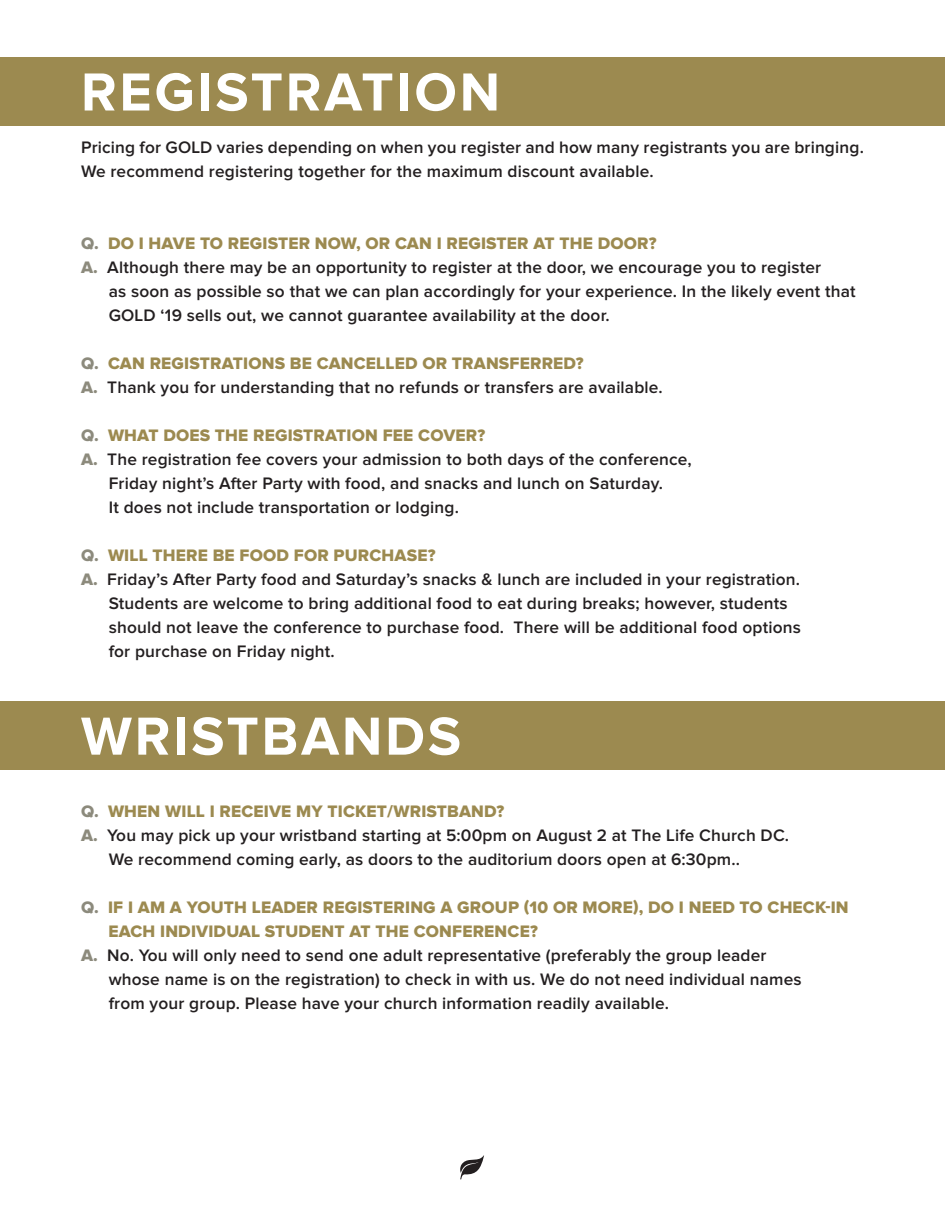
<style>
.page{position:relative;width:945px;height:1215px;background:#fff}
.page>*{position:absolute;margin:0;border:0;box-sizing:border-box;transform-origin:0 0}
.t1{font:700 55.5px "Proxima Nova";letter-spacing:.05em;color:#fff}
.t2{font:600 17.25px/24px "Proxima Nova";letter-spacing:.01em;color:#231f20}
.t3{font:17.25px/24px "Proxima Nova Extrabld";letter-spacing:.01em;color:#9c8a50}
.s1{color:#8c8a7c}
.s2{font-family:"Proxima Nova Extrabld";font-weight:400;color:#8c8a7c}
</style>
<div class="page">
<div style="left:0;top:701px;width:945px;height:69px;background:#9c8a50"></div>
<div style="left:0;top:57px;width:945px;height:69px;background:#9c8a50"></div>
<svg style="left:460px;top:1155px;width:24px;height:24px"></svg>
<p class="t1" style="left:81px;top:67px;width:421px">REGISTRATION</p>
<p class="t2" style="left:81px;top:136px;width:784px">Pricing for GOLD varies depending on when you register and how many registrants you are bringing.<br>We recommend registering together for the maximum discount available.</p>
<p class="t3" style="left:81px;top:232px;width:577px"><span class="s1">Q.</span> DO I HAVE TO REGISTER NOW, OR CAN I REGISTER AT THE DOOR?</p>
<p class="t2" style="left:81px;top:256px;width:742px"><span class="s2">A.</span> Although there may be an opportunity to register at the door, we encourage you to register</p>
<p class="t2" style="left:109px;top:280px;width:749px">as soon as possible so that we can plan accordingly for your experience. In the likely event that</p>
<p class="t2" style="left:109px;top:304px;width:502px">GOLD ‘19 sells out, we cannot guarantee availability at the door.</p>
<p class="t3" style="left:81px;top:352px;width:504px"><span class="s1">Q.</span> CAN REGISTRATIONS BE CANCELLED OR TRANSFERRED?</p>
<p class="t2" style="left:81px;top:376px;width:583px"><span class="s2">A.</span> Thank you for understanding that no refunds or transfers are available.</p>
<p class="t3" style="left:81px;top:424px;width:406px"><span class="s1">Q.</span> WHAT DOES THE REGISTRATION FEE COVER?</p>
<p class="t2" style="left:81px;top:448px;width:612px"><span class="s2">A.</span> The registration fee covers your admission to both days of the conference,</p>
<p class="t2" style="left:109px;top:472px;width:556px">Friday night’s After Party with food, and snacks and lunch on Saturday.</p>
<p class="t2" style="left:109px;top:496px;width:352px">It does not include transportation or lodging.</p>
<p class="t3" style="left:81px;top:544px;width:356px"><span class="s1">Q.</span> WILL THERE BE FOOD FOR PURCHASE?</p>
<p class="t2" style="left:81px;top:568px;width:721px"><span class="s2">A.</span> Friday’s After Party food and Saturday’s snacks &amp; lunch are included in your registration.</p>
<p class="t2" style="left:109px;top:592px;width:680px">Students are welcome to bring additional food to eat during breaks; however, students</p>
<p class="t2" style="left:109px;top:616px;width:694px">should not leave the conference to purchase food. There will be additional food options</p>
<p class="t2" style="left:109px;top:640px;width:228px">for purchase on Friday night.</p>
<p class="t1" style="left:81px;top:711px;width:382px">WRISTBANDS</p>
<p class="t3" style="left:81px;top:800px;width:425px"><span class="s1">Q.</span> WHEN WILL I RECEIVE MY TICKET/WRISTBAND?</p>
<p class="t2" style="left:81px;top:824px;width:710px"><span class="s2">A.</span> You may pick up your wristband starting at 5:00pm on August 2 at The Life Church DC.</p>
<p class="t2" style="left:109px;top:848px;width:633px">We recommend coming early, as doors to the auditorium doors open at 6:30pm..</p>
<p class="t3" style="left:109px;top:896px;width:742px;text-indent:-28px"><span class="s1">Q.</span> IF I AM A YOUTH LEADER REGISTERING A GROUP (10 OR MORE), DO I NEED TO CHECK-IN<br>EACH INDIVIDUAL STUDENT AT THE CONFERENCE?</p>
<p class="t2" style="left:81px;top:944px;width:687px"><span class="s2">A.</span> No. You will only need to send one adult representative (preferably the group leader</p>
<p class="t2" style="left:109px;top:968px;width:695px">whose name is on the registration) to check in with us. We do not need individual names</p>
<p class="t2" style="left:109px;top:992px;width:562px">from your group. Please have your church information readily available.</p>
</div>
